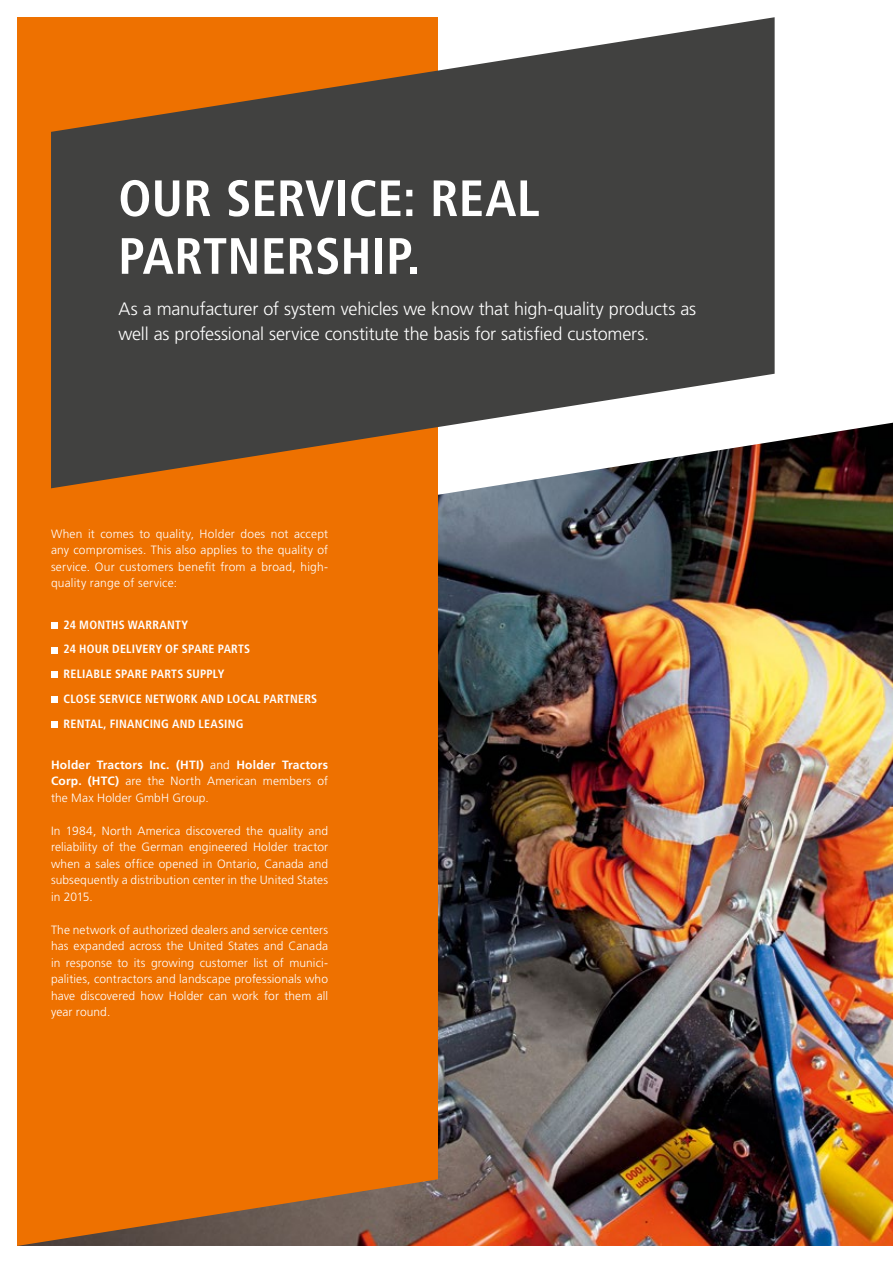
<style>
.page{position:relative;width:893px;height:1263px;background:#fff}
.page>*{position:absolute;margin:0;border:0;box-sizing:border-box;transform-origin:0 0}
.t1{font:700 condensed 51px/57.8px "Frutiger LT Std";letter-spacing:.005em;color:#fff}
.t2{font:300 18px/24.8px "Frutiger LT Std";letter-spacing:-.01em;color:#fff}
.t3{font:300 12px/16.5px "Frutiger LT Std";letter-spacing:.01em;color:#fff;text-align:justify}
.t4{font:700 condensed 12px/24.8px "Frutiger LT Std";letter-spacing:.02em;color:#fff}
.s1{font-weight:700}
</style>
<div class="page">
<img style="left:438px;top:423px;width:455px;height:823px">
<div style="left:17px;top:17px;width:421px;height:1229px;background:#ee7100"></div>
<hr style="left:892px;top:434px;width:1px;height:376px;background:#fff">
<svg style="left:51px;top:17px;width:724px;height:471px;background:#685849"></svg>
<div style="left:51px;top:622px;width:6px;height:7px;background:#fff"></div>
<svg style="left:51px;top:647px;width:6px;height:6px"></svg>
<svg style="left:51px;top:672px;width:6px;height:6px"></svg>
<div style="left:51px;top:696px;width:6px;height:7px;background:#fff"></div>
<div style="left:51px;top:721px;width:6px;height:7px;background:#fff"></div>
<h1 class="t1" style="left:118px;top:170px;width:423px">OUR SERVICE: REAL<br>PARTNERSHIP.</h1>
<h2 class="t2" style="left:118px;top:297px;width:579px">As a manufacturer of system vehicles we know that high-quality products as well as professional service constitute the basis for satisfied customers.</h2>
<p class="t3" style="left:51px;top:526px;width:279px">When it comes to quality, Holder does not accept any compromises. This also applies to the quality of service. Our customers benefit from a broad, high&shy;quality range of service:</p>
<p class="t4" style="left:64px;top:612px;width:255px">24 MONTHS WARRANTY<br>24 HOUR DELIVERY OF SPARE PARTS<br>RELIABLE SPARE PARTS SUPPLY<br>CLOSE SERVICE NETWORK AND LOCAL PARTNERS<br>RENTAL, FINANCING AND LEASING</p>
<p class="t3" style="left:51px;top:757px;width:279px"><span class="s1">Holder Tractors Inc. (HTI)</span> and <span class="s1">Holder Tractors Corp. (HTC)</span> are the North American members of the Max Holder GmbH Group.</p>
<p class="t3" style="left:51px;top:823px;width:279px">In 1984, North America discovered the quality and reliability of the German engineered Holder tractor when a sales office opened in Ontario, Canada and subsequently a distribution center in the United States in 2015.</p>
<p class="t3" style="left:51px;top:922px;width:279px">The network of authorized dealers and service centers has expanded across the United States and Canada in response to its growing customer list of munici&shy;palities, contractors and landscape professionals who have discovered how Holder can work for them all year round.</p>
</div>
